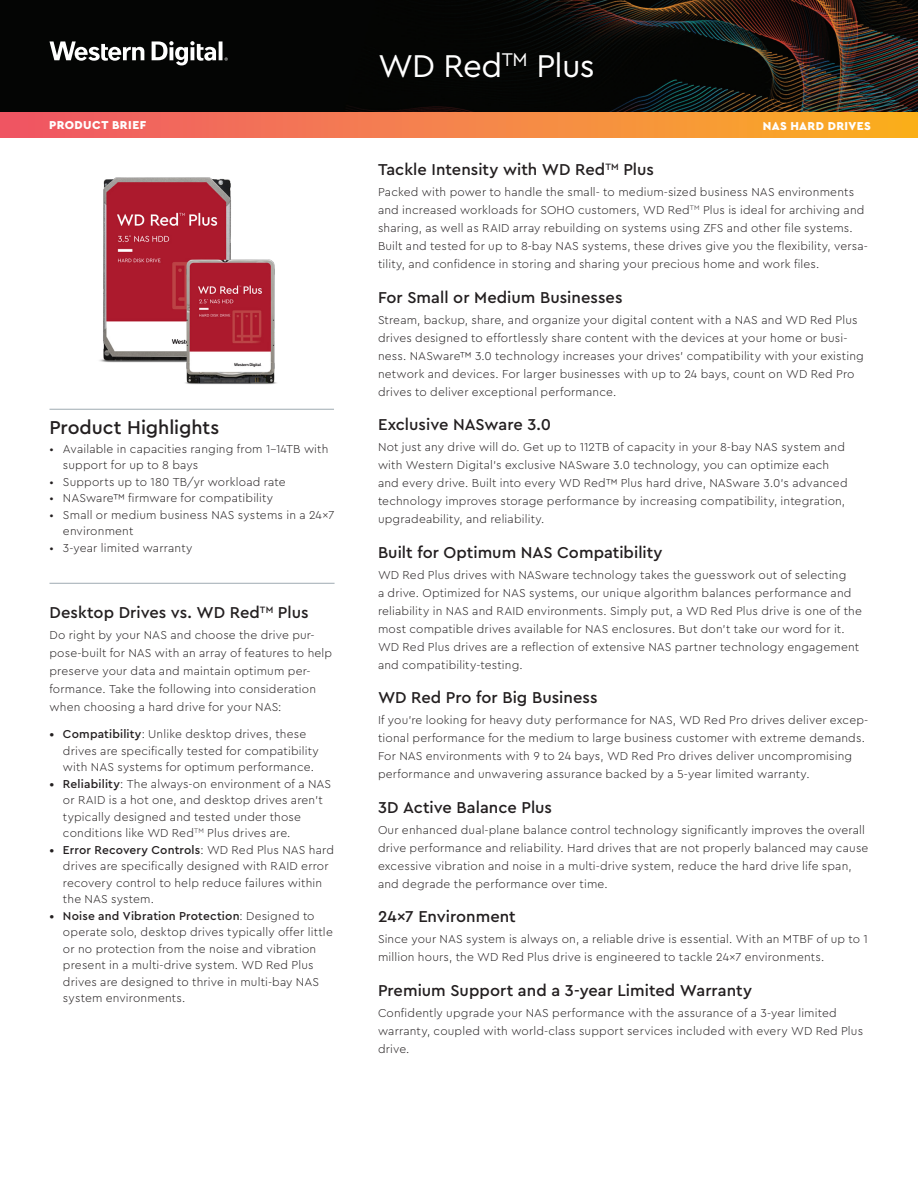
<style>
.page{position:relative;width:918px;height:1188px;background:#fff}
.page>*{position:absolute;margin:0;border:0;box-sizing:border-box;transform-origin:0 0}
.t1{font:33px "Cera PRO";letter-spacing:-.025em;color:#fff}
.Product_Highlights{font:500 19.5px "Cera PRO";letter-spacing:-.005em;color:#231f20}
.Subheading{font:500 16.5px "Cera PRO";color:#231f20}
.Body_Text{font:300 12px/18px "Cera PRO";letter-spacing:.015em;color:#231f20}
.Color_Bar_Right{font:900 12px "Cera PRO";letter-spacing:.035em;color:#fff}
.Color_Bar_Left{font:900 12px "Cera PRO";letter-spacing:.035em;color:#fff}
.s1{font-weight:500}
</style>
<div class="page">
<img style="left:0;top:0;width:918px;height:112px">
<div style="left:0;top:112px;width:918px;height:25px;background:linear-gradient(to right,#ef576b,#fab023)"></div>
<svg style="left:49px;top:41px;width:95px;height:20px"></svg>
<svg style="left:152px;top:41px;width:76px;height:24px"></svg>
<hr style="left:49px;top:583px;width:286px;height:1px;background:#9faab2">
<hr style="left:49px;top:409px;width:285px;height:1px;background:#9faab2">
<img style="left:99px;top:177px;width:178px;height:208px">
<p class="t1" style="left:378px;top:44px;width:218px">WD Red<sup>TM</sup> Plus</p>
<p class="Color_Bar_Left" style="left:49px;top:117px;width:99px">PRODUCT BRIEF</p>
<p class="Color_Bar_Right" style="left:763px;top:118px;width:110px">NAS HARD DRIVES</p>
<p class="Product_Highlights" style="left:49px;top:414px;width:171px">Product Highlights</p>
<p class="Body_Text" style="left:63px;top:440px;width:267px;line-height:16.5px;text-indent:-14px">• Available in capacities ranging from 1-14TB with support for up to 8 bays</p>
<p class="Body_Text" style="left:49px;top:472px;width:238px">• Supports up to 180 TB/yr workload rate</p>
<p class="Body_Text" style="left:49px;top:489px;width:225px">• NASware™ firmware for compatibility</p>
<p class="Body_Text" style="left:63px;top:506px;width:273px;line-height:16.5px;text-indent:-14px">• Small or medium business NAS systems in a 24x7 environment</p>
<p class="Body_Text" style="left:49px;top:538px;width:144px">• 3-year limited warranty</p>
<p class="Subheading" style="left:49px;top:602px;width:261px">Desktop Drives vs. WD Red<sup>TM</sup> Plus</p>
<p class="Body_Text" style="left:49px;top:625px;width:284px">Do right by your NAS and choose the drive pur&shy;pose-built for NAS with an array of features to help preserve your data and maintain optimum per&shy;formance. Take the following into consideration when choosing a hard drive for your NAS:</p>
<p class="Body_Text" style="left:63px;top:725px;width:257px;line-height:16.5px;text-indent:-14px"><span class="s1">• Compatibility</span>: Unlike desktop drives, these drives are specifically tested for compatibility with NAS systems for optimum performance.</p>
<p class="Body_Text" style="left:63px;top:775px;width:270px;line-height:16.5px;text-indent:-14px"><span class="s1">• Reliability</span>: The always-on environment of a NAS or RAID is a hot one, and desktop drives aren’t typically designed and tested under those conditions like WD Red<sup>TM</sup> Plus drives are.</p>
<p class="Body_Text" style="left:63px;top:841px;width:273px;line-height:16.5px;text-indent:-14px"><span class="s1">• Error Recovery Controls</span>: WD Red Plus NAS hard drives are specifically designed with RAID error recovery control to help reduce failures within the NAS system.</p>
<p class="Body_Text" style="left:63px;top:907px;width:271px;line-height:16.5px;text-indent:-14px"><span class="s1">• Noise and Vibration Protection</span>: Designed to operate solo, desktop drives typically offer little or no protection from the noise and vibration present in a multi-drive system. WD Red Plus drives are designed to thrive in multi-bay NAS system environments.</p>
<p class="Subheading" style="left:378px;top:159px;width:278px">Tackle Intensity with WD Red<sup>TM</sup> Plus</p>
<p class="Body_Text" style="left:378px;top:183px;width:492px">Packed with power to handle the small- to medium-sized business NAS environments and increased workloads for SOHO customers, WD Red<sup>TM</sup> Plus is ideal for archiving and sharing, as well as RAID array rebuilding on systems using ZFS and other file systems.<br>Built and tested for up to 8-bay NAS systems, these drives give you the flexibility, versa&shy;tility, and confidence in storing and sharing your precious home and work files.</p>
<p class="Subheading" style="left:378px;top:286px;width:246px">For Small or Medium Businesses</p>
<p class="Body_Text" style="left:378px;top:310px;width:487px">Stream, backup, share, and organize your digital content with a NAS and WD Red Plus drives designed to effortlessly share content with the devices at your home or busi&shy;ness. NASware™ 3.0 technology increases your drives’ compatibility with your existing network and devices. For larger businesses with up to 24 bays, count on WD Red Pro drives to deliver exceptional performance.</p>
<p class="Subheading" style="left:378px;top:414px;width:175px">Exclusive NASware 3.0</p>
<p class="Body_Text" style="left:378px;top:438px;width:471px">Not just any drive will do. Get up to 112TB of capacity in your 8-bay NAS system and with Western Digital’s exclusive NASware 3.0 technology, you can optimize each and every drive. Built into every WD Red™ Plus hard drive, NASware 3.0’s advanced technology improves storage performance by increasing compatibility, integration, upgradeability, and reliability.</p>
<p class="Subheading" style="left:378px;top:541px;width:286px">Built for Optimum NAS Compatibility</p>
<p class="Body_Text" style="left:378px;top:565px;width:485px">WD Red Plus drives with NASware technology takes the guesswork out of selecting<br>a drive. Optimized for NAS systems, our unique algorithm balances performance and reliability in NAS and RAID environments. Simply put, a WD Red Plus drive is one of the most compatible drives available for NAS enclosures. But don’t take our word for it.<br>WD Red Plus drives are a reflection of extensive NAS partner technology engagement and compatibility-testing.</p>
<p class="Subheading" style="left:378px;top:687px;width:221px">WD Red Pro for Big Business</p>
<p class="Body_Text" style="left:378px;top:711px;width:492px">If you’re looking for heavy duty performance for NAS, WD Red Pro drives deliver excep&shy;tional performance for the medium to large business customer with extreme demands.<br>For NAS environments with 9 to 24 bays, WD Red Pro drives deliver uncompromising performance and unwavering assurance backed by a 5-year limited warranty.</p>
<p class="Subheading" style="left:378px;top:796px;width:176px">3D Active Balance Plus</p>
<p class="Body_Text" style="left:378px;top:820px;width:492px">Our enhanced dual-plane balance control technology significantly improves the overall drive performance and reliability. Hard drives that are not properly balanced may cause excessive vibration and noise in a multi-drive system, reduce the hard drive life span, and degrade the performance over time.</p>
<p class="Subheading" style="left:378px;top:906px;width:139px">24x7 Environment</p>
<p class="Body_Text" style="left:378px;top:930px;width:492px">Since your NAS system is always on, a reliable drive is essential. With an MTBF of up to 1 million hours, the WD Red Plus drive is engineered to tackle 24x7 environments.</p>
<p class="Subheading" style="left:378px;top:979px;width:376px">Premium Support and a 3-year Limited Warranty</p>
<p class="Body_Text" style="left:378px;top:1003px;width:487px">Confidently upgrade your NAS performance with the assurance of a 3-year limited warranty, coupled with world-class support services included with every WD Red Plus drive.</p>
</div>
